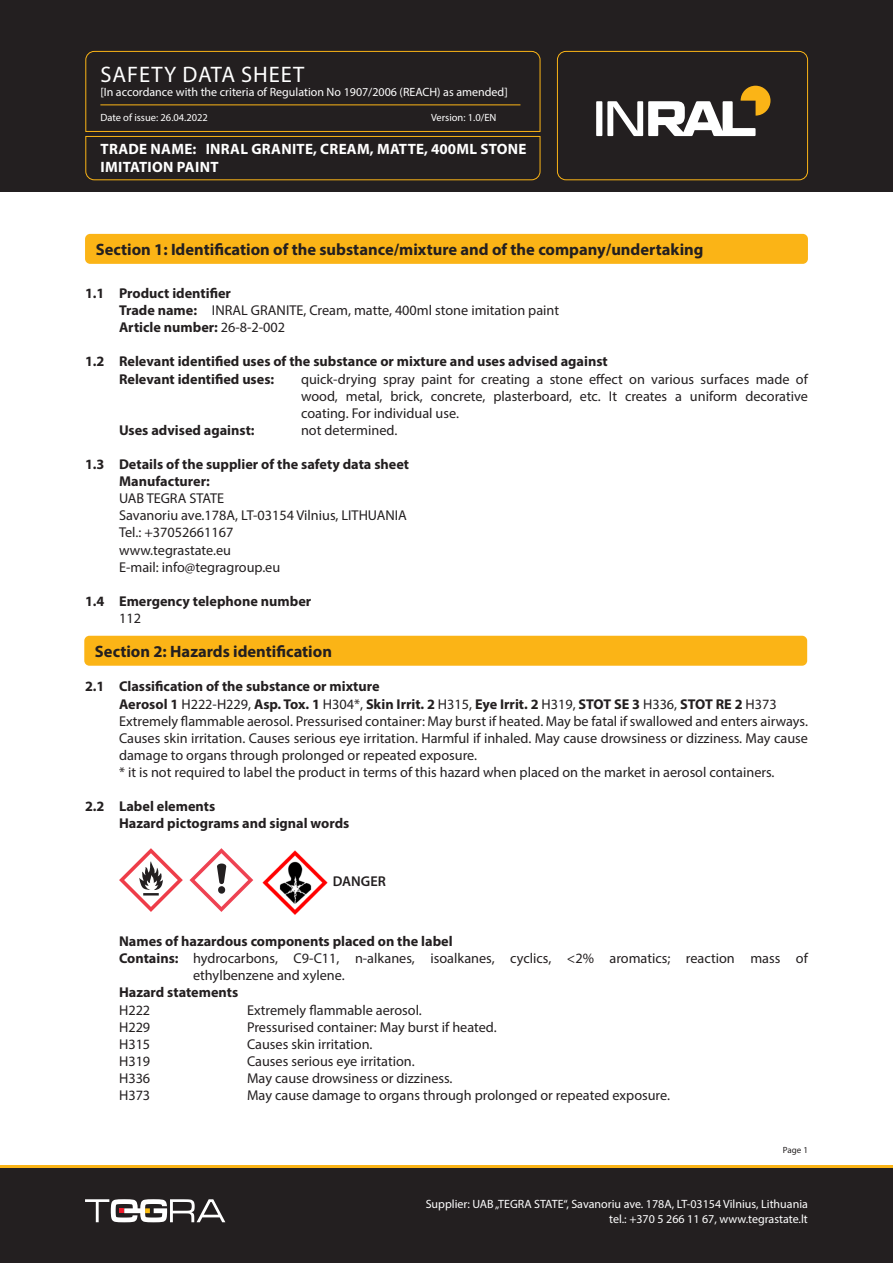
<style>
.page{position:relative;width:893px;height:1263px;background:#fff}
.page>*{position:absolute;margin:0;border:0;box-sizing:border-box;transform-origin:0 0}
.t1{font:22.5px "Myriad Pro";letter-spacing:.04em;color:#fff}
.Skyrius_baltas{font:700 16.5px "Myriad Pro";color:#231f20}
.t2{font:700 15px/18px "Myriad Pro";letter-spacing:.02em;color:#fff}
._1_1_skyrius_Boldas{font:14.25px/17.1px "Myriad Pro";color:#231f20;text-align:justify}
._1_1_skyrius_Boldas-2{font:700 14.25px "Myriad Pro";color:#231f20}
.Tekstas_paprastas_Bold{font:14.25px/17.1px "Myriad Pro";color:#231f20}
.Tekstas_paprastas_Bold-2{font:700 14.25px "Myriad Pro";color:#231f20}
.Tekstas_paprastas_Bold-3{font:600 14.25px "Myriad Pro";color:#231f20}
.t3{font:12px/14.4px "Myriad Pro";color:#fff;text-align:right}
.t4{font:10.5px "Myriad Pro";color:#fff}
.t5{font:9px "Myriad Pro";color:#231f20}
.s1{font-weight:700}
.s2{font-weight:400}
</style>
<div class="page">
<div style="left:0;top:1165px;width:893px;height:98px;background:#231f20"></div>
<div style="left:0;top:0;width:893px;height:191px;background:#231f20"></div>
<svg style="left:85px;top:51px;width:456px;height:130px"></svg>
<div style="left:557px;top:51px;width:251px;height:129px;border:1px solid #fbb416;border-radius:9px"></div>
<hr style="left:100px;top:104px;width:420px;height:1px;background:#fbb416">
<svg style="left:85px;top:1199px;width:140px;height:23px"></svg>
<div style="left:596px;top:101px;width:6px;height:35px;background:#fff"></div>
<svg style="left:607px;top:86px;width:163px;height:50px"></svg>
<hr style="left:0;top:1165px;width:893px;height:2px;background:#fbb416">
<div style="left:85px;top:234px;width:723px;height:30px;background:#fbb416;border-radius:5px"></div>
<svg style="left:119px;top:848px;width:64px;height:64px"></svg>
<svg style="left:190px;top:848px;width:63px;height:64px"></svg>
<img style="left:262px;top:850px;width:66px;height:65px">
<div style="left:84px;top:636px;width:723px;height:30px;background:#fbb416;border-radius:5px"></div>
<h1 class="t1" style="left:101px;top:60px;width:205px">SAFETY DATA SHEET</h1>
<p class="t3" style="left:100px;top:85px;width:409px">[In accordance with the criteria of Regulation No 1907/2006 (REACH) as amended]</p>
<p class="t4" style="left:100px;top:111px;width:109px">Date of issue: 26.04.2022</p>
<p class="t4" style="left:431px;top:111px;width:67px">Version: 1.0/EN</p>
<p class="t2" style="left:101px;top:139px;width:427px">TRADE NAME: INRAL GRANITE, CREAM, MATTE, 400ML STONE<br>IMITATION PAINT</p>
<p class="Skyrius_baltas" style="left:96px;top:239px;width:609px">Section 1: Identification of the substance/mixture and of the company/undertaking</p>
<p class="_1_1_skyrius_Boldas-2" style="left:85px;top:284px;width:147px">1.1 Product identifier</p>
<p class="_1_1_skyrius_Boldas" style="left:119px;top:302px;width:442px"><span class="s1">Trade name:</span> INRAL GRANITE, Cream, matte, 400ml stone imitation paint</p>
<p class="_1_1_skyrius_Boldas-2" style="left:119px;top:318px;width:168px">Article number: <span class="s2">26-8-2-002</span></p>
<p class="_1_1_skyrius_Boldas-2" style="left:85px;top:352px;width:524px">1.2 Relevant identified uses of the substance or mixture and uses advised against</p>
<p class="_1_1_skyrius_Boldas-2" style="left:119px;top:369px;width:157px">Relevant identified uses:</p>
<p class="_1_1_skyrius_Boldas" style="left:301px;top:370px;width:508px">quick-drying spray paint for creating a stone effect on various surfaces made of wood, metal, brick, concrete, plasterboard, etc. It creates a uniform decorative coating. For individual use.</p>
<p class="_1_1_skyrius_Boldas-2" style="left:119px;top:421px;width:137px">Uses advised against:</p>
<p class="_1_1_skyrius_Boldas" style="left:301px;top:421px;width:98px">not determined.</p>
<p class="_1_1_skyrius_Boldas-2" style="left:85px;top:455px;width:326px">1.3 Details of the supplier of the safety data sheet</p>
<p class="_1_1_skyrius_Boldas-2" style="left:119px;top:472px;width:92px">Manufacturer:</p>
<p class="_1_1_skyrius_Boldas" style="left:119px;top:490px;width:107px">UAB TEGRA STATE</p>
<p class="_1_1_skyrius_Boldas" style="left:119px;top:507px;width:289px">Savanoriu ave.178A, LT-03154 Vilnius, LITHUANIA</p>
<p class="_1_1_skyrius_Boldas" style="left:119px;top:524px;width:116px">Tel.: +37052661167</p>
<p class="_1_1_skyrius_Boldas" style="left:119px;top:541px;width:114px">www.tegrastate.eu</p>
<p class="_1_1_skyrius_Boldas" style="left:119px;top:558px;width:163px">E-mail: info@tegragroup.eu</p>
<p class="_1_1_skyrius_Boldas-2" style="left:85px;top:592px;width:228px">1.4 Emergency telephone number</p>
<p class="_1_1_skyrius_Boldas" style="left:119px;top:609px;width:23px">112</p>
<p class="Skyrius_baltas" style="left:95px;top:641px;width:239px">Section 2: Hazards identification</p>
<p class="_1_1_skyrius_Boldas-2" style="left:85px;top:677px;width:296px">2.1 Classification of the substance or mixture</p>
<p class="_1_1_skyrius_Boldas-2" style="left:119px;top:694px;width:659px">Aerosol 1 <span class="s2">H222-H229,</span> Asp. Tox. 1 <span class="s2">H304*,</span> Skin Irrit. 2 <span class="s2">H315,</span> Eye Irrit. 2 <span class="s2">H319,</span> STOT SE 3 <span class="s2">H336,</span> STOT RE 2 <span class="s2">H373</span></p>
<p class="_1_1_skyrius_Boldas" style="left:119px;top:712px;width:690px">Extremely flammable aerosol. Pressurised container: May burst if heated. May be fatal if swallowed and enters airways.<br>Causes skin irritation. Causes serious eye irritation. Harmful if inhaled. May cause drowsiness or dizziness. May cause damage to organs through prolonged or repeated exposure.</p>
<p class="_1_1_skyrius_Boldas" style="left:119px;top:763px;width:657px">* it is not required to label the product in terms of this hazard when placed on the market in aerosol containers.</p>
<p class="_1_1_skyrius_Boldas-2" style="left:85px;top:797px;width:132px">2.2 Label elements</p>
<p class="_1_1_skyrius_Boldas-2" style="left:119px;top:814px;width:232px">Hazard pictograms and signal words</p>
<p class="Tekstas_paprastas_Bold-3" style="left:333px;top:873px;width:55px">DANGER</p>
<p class="Tekstas_paprastas_Bold-2" style="left:119px;top:932px;width:335px">Names of hazardous components placed on the label</p>
<p class="Tekstas_paprastas_Bold" style="left:193px;top:950px;width:616px;text-indent:-74px"><span class="s1">Contains:</span> hydrocarbons, C9-C11, n-alkanes, isoalkanes, cyclics, &lt;2% aromatics; reaction mass of ethylbenzene and xylene.</p>
<p class="Tekstas_paprastas_Bold-2" style="left:119px;top:983px;width:121px">Hazard statements</p>
<p class="Tekstas_paprastas_Bold" style="left:119px;top:1001px;width:33px">H222</p>
<p class="Tekstas_paprastas_Bold" style="left:247px;top:1001px;width:176px">Extremely flammable aerosol.</p>
<p class="Tekstas_paprastas_Bold" style="left:119px;top:1018px;width:33px">H229</p>
<p class="Tekstas_paprastas_Bold" style="left:247px;top:1018px;width:251px">Pressurised container: May burst if heated.</p>
<p class="Tekstas_paprastas_Bold" style="left:119px;top:1035px;width:33px">H315</p>
<p class="Tekstas_paprastas_Bold" style="left:247px;top:1035px;width:127px">Causes skin irritation.</p>
<p class="Tekstas_paprastas_Bold" style="left:119px;top:1052px;width:33px">H319</p>
<p class="Tekstas_paprastas_Bold" style="left:247px;top:1052px;width:169px">Causes serious eye irritation.</p>
<p class="Tekstas_paprastas_Bold" style="left:119px;top:1069px;width:33px">H336</p>
<p class="Tekstas_paprastas_Bold" style="left:247px;top:1069px;width:207px">May cause drowsiness or dizziness.</p>
<p class="Tekstas_paprastas_Bold" style="left:119px;top:1086px;width:33px">H373</p>
<p class="Tekstas_paprastas_Bold" style="left:247px;top:1086px;width:424px">May cause damage to organs through prolonged or repeated exposure.</p>
<p class="t5" style="left:783px;top:1144px;width:26px">Page 1</p>
<p class="t3" style="left:426px;top:1197px;width:384px">Supplier: UAB „TEGRA STATE“, Savanoriu ave. 178A, LT-03154 Vilnius, Lithuania tel.: +370 5 266 11 67, www.tegrastate.lt</p>
</div>
